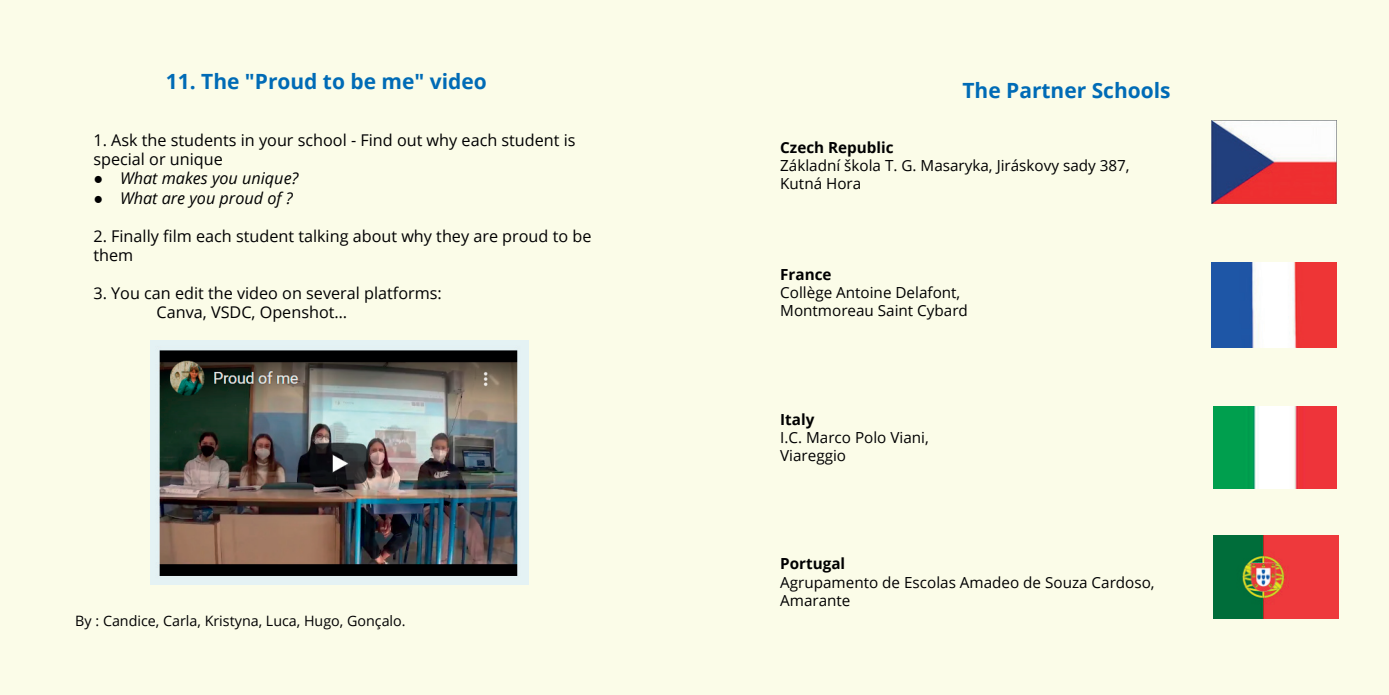
<style>
.page{position:relative;width:1389px;height:695px;background:#fff}
.page>*{position:absolute;margin:0;border:0;box-sizing:border-box;transform-origin:0 0}
.t1{font:700 21px "Open Sans";color:#006bb6}
.t2{font:16.28px/19.1px "Open Sans";color:#000001}
.t3{font:italic 16.28px "Open Sans";color:#000001}
.t4{font:15.22px/18px "Open Sans";color:#000001}
.t5{font:700 15.22px "Open Sans";color:#000001}
.t6{font:14.35px "Open Sans";color:#000001}
.s1{font-family:"Liberation Serif";font-style:normal}
</style>
<div class="page">
<div style="left:0;top:0;width:709px;height:694px;background:#fbfce8"></div>
<div style="left:680px;top:0;width:709px;height:694px;background:#fbfce8"></div>
<img style="left:150px;top:341px;width:378px;height:243px">
<img style="left:1211px;top:121px;width:125px;height:82px">
<img style="left:1211px;top:262px;width:125px;height:85px">
<img style="left:1213px;top:406px;width:123px;height:82px">
<img style="left:1213px;top:535px;width:125px;height:83px">
<p class="t1" style="left:166px;top:67px;width:322px">11. The "Proud to be me" video</p>
<p class="t2" style="left:93px;top:130px;width:484px">1. Ask the students in your school - Find out why each student is special or unique</p>
<p class="t3" style="left:93px;top:167px;width:207px"><span class="s1">●</span> What makes you unique?</p>
<p class="t3" style="left:93px;top:186px;width:201px"><span class="s1">●</span> What are you proud of ?</p>
<p class="t2" style="left:93px;top:226px;width:500px">2. Finally film each student talking about why they are proud to be them</p>
<p class="t2" style="left:157px;top:283px;width:287px;text-indent:-63px">3. You can edit the video on several platforms:<br>Canva, VSDC, Openshot…</p>
<p class="t6" style="left:75px;top:610px;width:332px">By : Candice, Carla, Kristyna, Luca, Hugo, Gonçalo.</p>
<p class="t1" style="left:962px;top:75px;width:210px">The Partner Schools</p>
<p class="t5" style="left:780px;top:137px;width:115px">Czech Republic</p>
<p class="t4" style="left:780px;top:156px;width:351px">Základní škola T. G. Masaryka, Jiráskovy sady 387,<br>Kutná Hora</p>
<p class="t5" style="left:780px;top:263px;width:53px">France</p>
<p class="t4" style="left:780px;top:283px;width:189px">Collège Antoine Delafont,<br>Montmoreau Saint Cybard</p>
<p class="t5" style="left:780px;top:408px;width:36px">Italy</p>
<p class="t4" style="left:780px;top:427px;width:150px">I.C. Marco Polo Viani,<br>Viareggio</p>
<p class="t5" style="left:780px;top:553px;width:67px">Portugal</p>
<p class="t4" style="left:780px;top:572px;width:376px">Agrupamento de Escolas Amadeo de Souza Cardoso,<br>Amarante</p>
</div>
